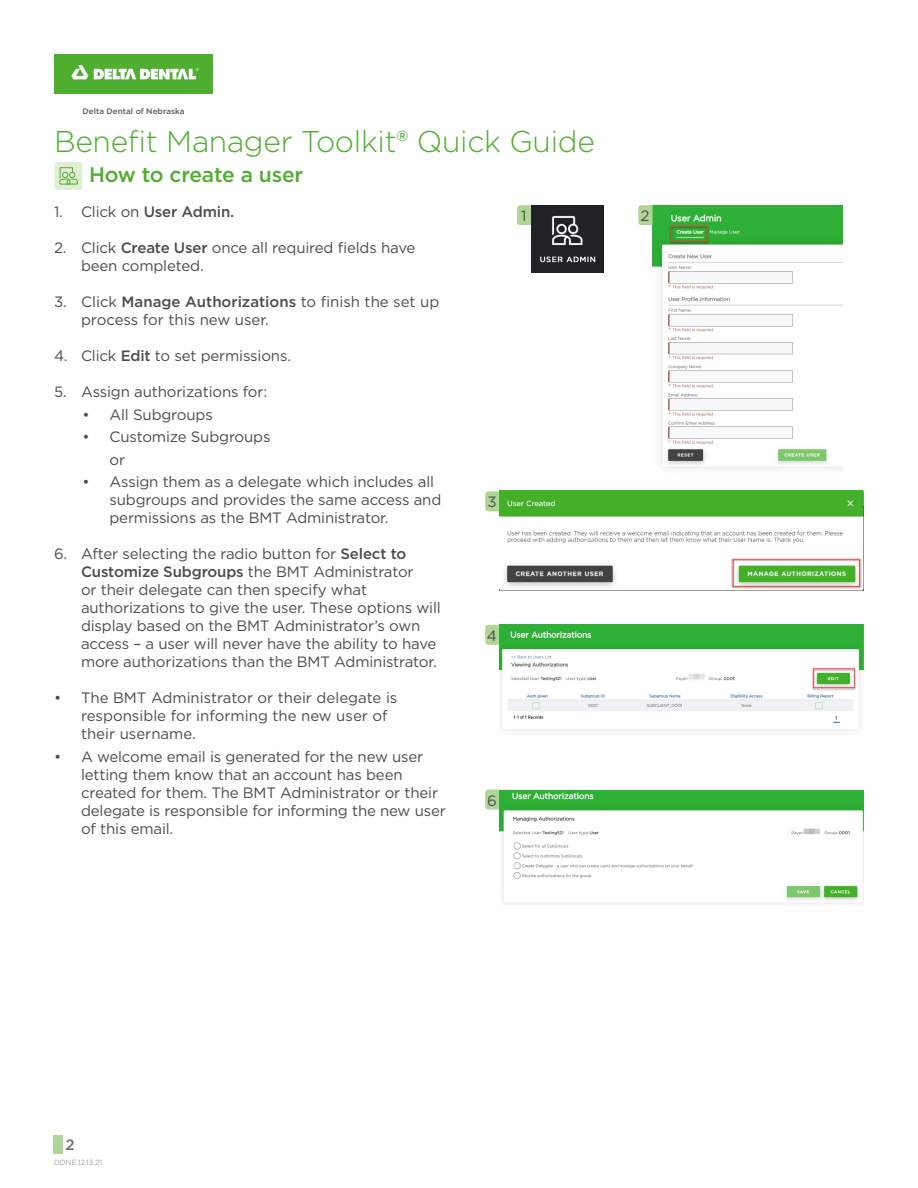
<style>
.page{position:relative;width:918px;height:1188px;background:#fff}
.page>*{position:absolute;margin:0;border:0;box-sizing:border-box;transform-origin:0 0}
.t1{font:300 30px "Gotham";letter-spacing:-.01em;color:#4fad2f}
.t2{font:500 21px "Gotham";letter-spacing:-.01em;color:#4fad2f}
.t3{font:15px/18px "Gotham";letter-spacing:-.01em;color:#4b4c4d}
.t4{font:500 15px "Gotham";letter-spacing:-.01em;color:#4b4c4d}
.t5{font:500 15px "Gotham";color:#717275}
.t6{font:500 7.95px "Gotham";letter-spacing:.005em;color:#57585a}
.t7{font:7.5px "Gotham";letter-spacing:-.01em;color:#a3a4a8}
.s1{font-weight:400}
.s2{font-weight:500}
</style>
<div class="page">
<div style="left:53px;top:1135px;width:10px;height:19px;background:#afd697"></div>
<img style="left:652px;top:205px;width:191px;height:264px">
<div style="left:55px;top:162px;width:27px;height:28px;background:#e1eed4;border-radius:3px"></div>
<div style="left:54px;top:55px;width:159px;height:39px;background:#4fad2f"></div>
<svg style="left:71px;top:65px;width:17px;height:14px"></svg>
<svg style="left:94px;top:68px;width:104px;height:12px"></svg>
<svg style="left:517px;top:205px;width:14px;height:20px"></svg>
<svg style="left:638px;top:205px;width:15px;height:20px"></svg>
<svg style="left:485px;top:491px;width:15px;height:20px"></svg>
<svg style="left:485px;top:625px;width:15px;height:20px"></svg>
<svg style="left:485px;top:790px;width:15px;height:20px"></svg>
<svg style="left:59px;top:167px;width:19px;height:18px"></svg>
<img style="left:531px;top:205px;width:73px;height:67px">
<img style="left:500px;top:491px;width:364px;height:100px">
<img style="left:500px;top:625px;width:364px;height:106px">
<img style="left:500px;top:790px;width:364px;height:114px">
<div style="left:731px;top:557px;width:131px;height:32px;background:#231f20;opacity:.5"></div>
<div style="left:733px;top:559px;width:127px;height:28px;border:1px solid #e25349"></div>
<p class="t6" style="left:83px;top:106px;width:103px">Delta Dental of Nebraska</p>
<h1 class="t1" style="left:54px;top:123px;width:542px">Benefit Manager Toolkit<span class="s1">®</span> Quick Guide</h1>
<h2 class="t2" style="left:89px;top:161px;width:216px">How to create a user</h2>
<p class="t4" style="left:54px;top:202px;width:182px"><span class="s1">1. Click on</span> User Admin.</p>
<p class="t3" style="left:81px;top:239px;width:336px;text-indent:-27px">2. Click <span class="s2">Create User</span> once all required fields have been completed.</p>
<p class="t3" style="left:81px;top:293px;width:360px;text-indent:-27px">3. Click <span class="s2">Manage Authorizations</span> to finish the set up process for this new user.</p>
<p class="t3" style="left:54px;top:347px;width:238px">4. Click <span class="s2">Edit</span> to set permissions.</p>
<p class="t3" style="left:54px;top:383px;width:215px">5. Assign authorizations for:</p>
<p class="t3" style="left:82px;top:405px;width:132px">• All Subgroups</p>
<p class="t3" style="left:110px;top:425px;width:163px;line-height:22.5px;text-indent:-27px">• Customize Subgroups or</p>
<p class="t3" style="left:110px;top:473px;width:333px;text-indent:-27px">• Assign them as a delegate which includes all subgroups and provides the same access and permissions as the BMT Administrator.</p>
<p class="t3" style="left:81px;top:545px;width:361px;text-indent:-27px">6. After selecting the radio button for <span class="s2">Select to Customize Subgroups</span> the BMT Administrator<br>or their delegate can then specify what authorizations to give the user. These options will display based on the BMT Administrator’s own access – a user will never have the ability to have more authorizations than the BMT Administrator.</p>
<p class="t3" style="left:81px;top:689px;width:318px;text-indent:-27px">• The BMT Administrator or their delegate is responsible for informing the new user of their username.</p>
<p class="t3" style="left:81px;top:747px;width:366px;text-indent:-27px">• A welcome email is generated for the new user letting them know that an account has been created for them. The BMT Administrator or their delegate is responsible for informing the new user of this email.</p>
<p class="t3" style="left:521px;top:207px;width:7px">1</p>
<p class="t3" style="left:641px;top:207px;width:10px">2</p>
<p class="t3" style="left:487px;top:493px;width:11px">3</p>
<p class="t3" style="left:487px;top:626px;width:12px">4</p>
<p class="t3" style="left:487px;top:791px;width:11px">6</p>
<p class="t5" style="left:65px;top:1135px;width:11px">2</p>
<p class="t7" style="left:54px;top:1158px;width:50px">DDNE.12.13.21</p>
</div>
